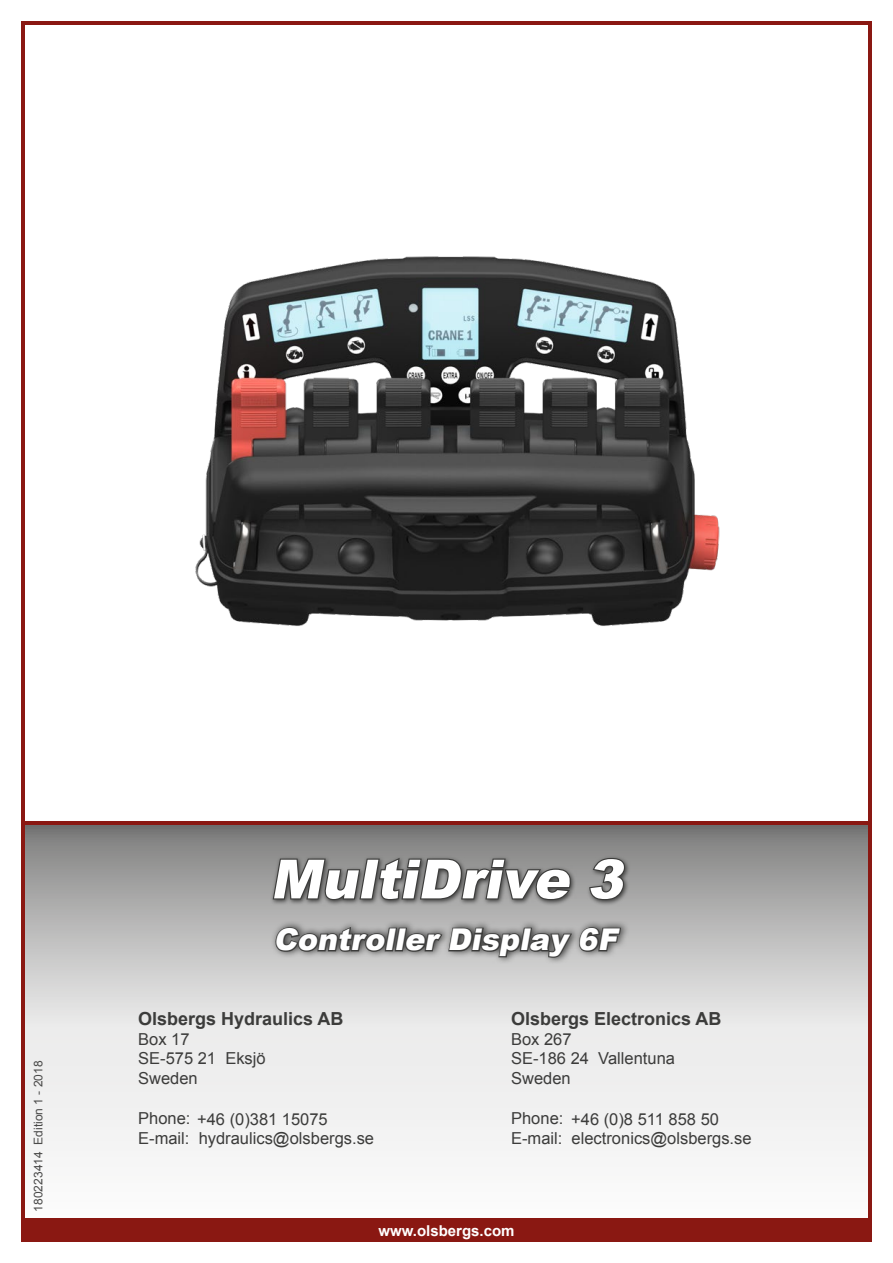
<style>
.page{position:relative;width:893px;height:1263px;background:#fff}
.page>*{position:absolute;margin:0;border:0;box-sizing:border-box;transform-origin:0 0}
.t1{font:italic 900 54px "Arial";color:#fff}
.t2{font:italic 900 30px "Arial";color:#fff}
.t3{font:700 18px "Arial";color:#3c3c3b}
.t4{font:16.5px/19.8px "Arial";color:#3c3c3b}
.t5{font:700 15px "Arial";color:#fff}
.t6{font:12px "Arial";color:#4a4a49}
</style>
<div class="page">
<svg style="left:25px;top:825px;width:843px;height:326px"></svg>
<hr style="left:21px;top:21px;width:851px;height:4px;background:#8a1812">
<div style="left:21px;top:1218px;width:851px;height:24px;background:#8a1812"></div>
<hr style="left:868px;top:24px;width:4px;height:1195px;background:#8a1812">
<hr style="left:21px;top:23px;width:4px;height:1210px;background:#8a1812">
<hr style="left:21px;top:821px;width:851px;height:4px;background:#8a1812">
<svg style="left:270px;top:855px;width:361px;height:51px;background:#9f9f9f"></svg>
<svg style="left:271px;top:850px;width:301px;height:52px;background:#626261"></svg>
<svg style="left:588px;top:857px;width:39px;height:44px;background:#616160"></svg>
<svg style="left:271px;top:920px;width:358px;height:45px;background:#c0c0bf"></svg>
<svg style="left:274px;top:925px;width:348px;height:34px;background:#777"></svg>
<img style="left:195px;top:256px;width:525px;height:370px">
<p class="t6" style="left:31px;top:1211px;width:152px;rotate:-90deg">180223414 Edition 1 - 2018</p>
<h1 class="t1" style="left:270px;top:840px;width:367px">MultiDrive 3</h1>
<h2 class="t2" style="left:273px;top:918px;width:353px">Controller Display 6F</h2>
<p class="t3" style="left:138px;top:1006px;width:207px">Olsbergs Hydraulics AB</p>
<p class="t4" style="left:138px;top:1029px;width:129px">Box 17<br>SE-575 21 Eksjö<br>Sweden</p>
<p class="t4" style="left:138px;top:1110px;width:237px;line-height:18.6px">Phone: +46 (0)381 15075<br>E-mail: hydraulics@olsbergs.se</p>
<p class="t3" style="left:511px;top:1006px;width:212px">Olsbergs Electronics AB</p>
<p class="t4" style="left:511px;top:1029px;width:165px">Box 267<br>SE-186 24 Vallentuna<br>Sweden</p>
<p class="t4" style="left:511px;top:1108px;width:242px">Phone:<br>E-mail: electronics@olsbergs.se</p>
<p class="t4" style="left:571px;top:1109px;width:149px">+46 (0)8 511 858 50</p>
<p class="t5" style="left:378px;top:1220px;width:138px">www.olsbergs.com</p>
</div>
